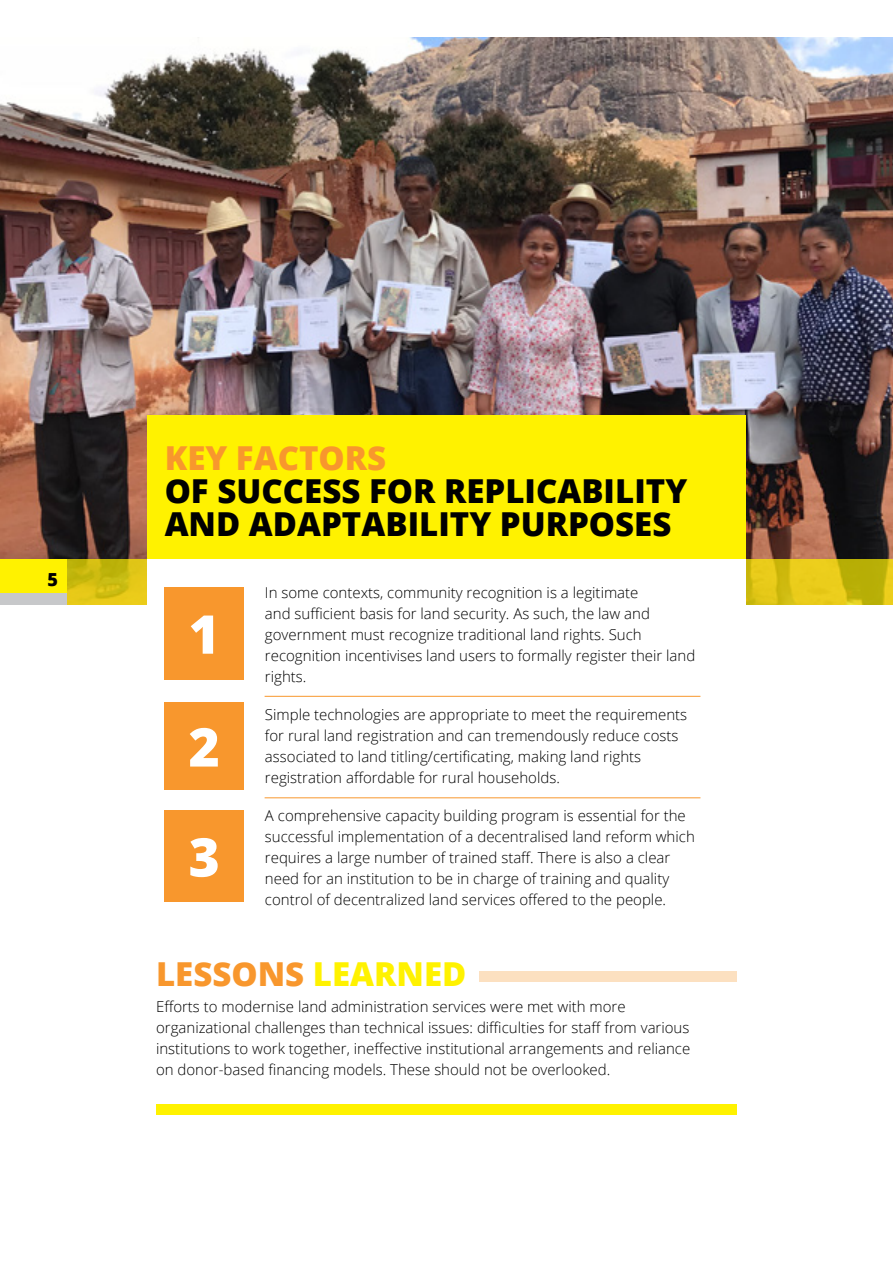
<style>
.page{position:relative;width:893px;height:1263px;background:#fff}
.page>*{position:absolute;margin:0;border:0;box-sizing:border-box;transform-origin:0 0}
.t1{font:800 53.4px/111.4px "Open Sans";color:#fff;text-align:justify}
.t2{font:800 33px/33px "Open Sans";color:#000}
.t3{font:800 33px "Open Sans";color:#f8972d}
.t4{font:800 18px "Open Sans";color:#000}
.t5{font:300 15px/21px "Open Sans";color:#000}
.s1{color:#fff200}
</style>
<div class="page">
<img style="left:0;top:37px;width:893px;height:522px">
<svg style="left:67px;top:559px;width:826px;height:45px;background:#d6c014"></svg>
<div style="left:0;top:559px;width:67px;height:34px;background:#fff200"></div>
<div style="left:0;top:593px;width:67px;height:11px;background:#c7c8ca"></div>
<div style="left:156px;top:1104px;width:581px;height:11px;background:#fff200"></div>
<div style="left:479px;top:971px;width:258px;height:10px;background:#fce0c0"></div>
<div style="left:147px;top:559px;width:598px;height:286px;background:#fff"></div>
<div style="left:147px;top:416px;width:598px;height:143px;background:#fff200"></div>
<div style="left:165px;top:587px;width:79px;height:92px;background:#f8972d"></div>
<div style="left:165px;top:702px;width:79px;height:88px;background:#f8972d"></div>
<hr style="left:265px;top:696px;width:435px;height:1px;background:#f8972d">
<hr style="left:265px;top:797px;width:435px;height:1px;background:#f8972d">
<div style="left:165px;top:810px;width:79px;height:92px;background:#f8972d"></div>
<p class="t4" style="left:48px;top:566px;width:12px">5</p>
<h2 class="t3" style="left:165px;top:433px;width:223px">KEY FACTORS</h2>
<h2 class="t2" style="left:165px;top:473px;width:524px">OF SUCCESS FOR REPLICABILITY<br>AND ADAPTABILITY PURPOSES</h2>
<h1 class="t1" style="left:189px;top:576px;width:33px">1<br>2<br>3</h1>
<p class="t5" style="left:265px;top:582px;width:432px">In some contexts, community recognition is a legitimate<br>and sufficient basis for land security. As such, the law and government must recognize traditional land rights. Such recognition incentivises land users to formally register their land rights.</p>
<p class="t5" style="left:265px;top:704px;width:424px">Simple technologies are appropriate to meet the requirements for rural land registration and can tremendously reduce costs associated to land titling/certificating, making land rights registration affordable for rural households.</p>
<p class="t5" style="left:265px;top:805px;width:431px">A comprehensive capacity building program is essential for the successful implementation of a decentralised land reform which requires a large number of trained staff. There is also a clear need for an institution to be in charge of training and quality control of decentralized land services offered to the people.</p>
<h2 class="t3" style="left:156px;top:949px;width:312px">LESSONS <span class="s1">LEARNED</span></h2>
<p class="t5" style="left:156px;top:995px;width:536px">Efforts to modernise land administration services were met with more organizational challenges than technical issues: difficulties for staff from various institutions to work together, ineffective institutional arrangements and reliance on donor-based financing models. These should not be overlooked.</p>
</div>
